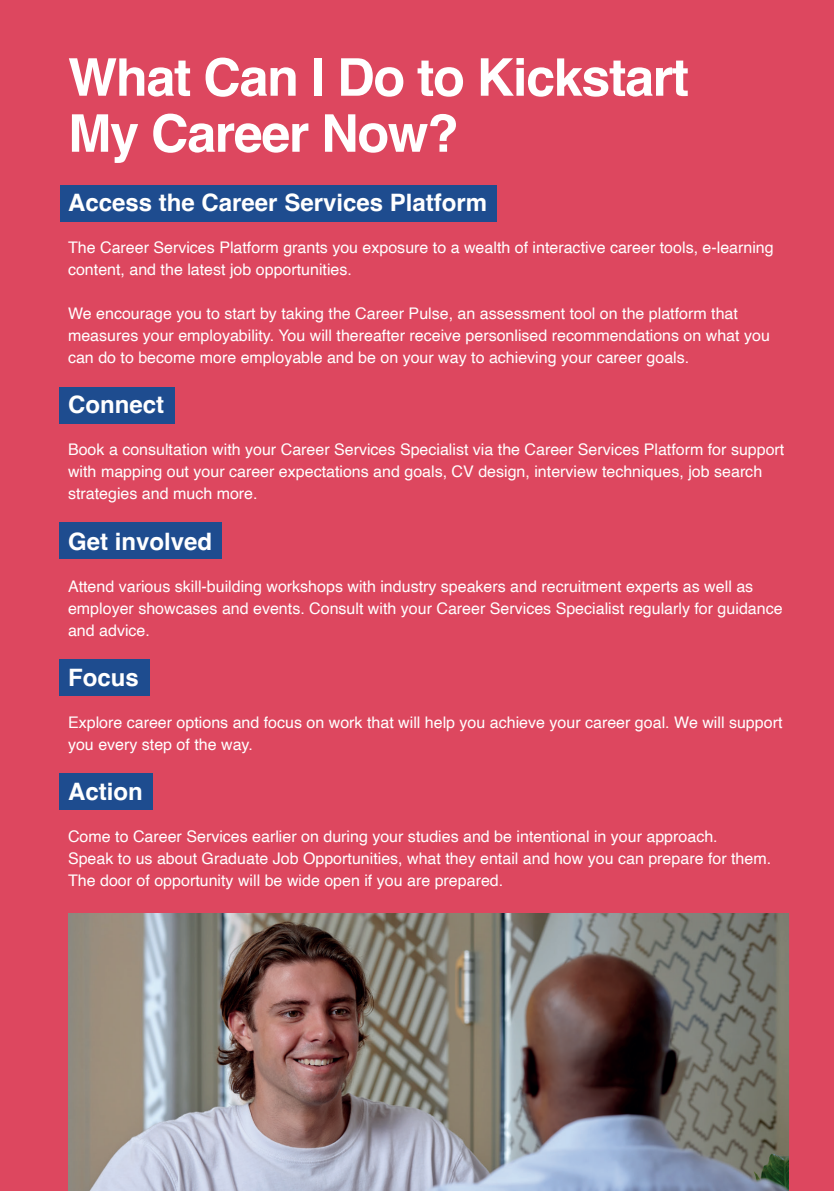
<style>
.page{position:relative;width:834px;height:1191px;background:#fff}
.page>*{position:absolute;margin:0;border:0;box-sizing:border-box;transform-origin:0 0}
.t1{font:700 52px/56px "Helvetica";letter-spacing:-.025em;color:#fff}
.t2{font:700 24px "Helvetica";color:#fff}
.t3{font:16px/22px "Helvetica";color:#fff}
</style>
<div class="page">
<div style="left:0;top:0;width:833px;height:1191px;background:#dd475f"></div>
<div style="left:60px;top:387px;width:115px;height:37px;background:#1e4c8f"></div>
<div style="left:60px;top:185px;width:436px;height:37px;background:#1e4c8f"></div>
<div style="left:60px;top:522px;width:162px;height:37px;background:#1e4c8f"></div>
<div style="left:60px;top:659px;width:90px;height:37px;background:#1e4c8f"></div>
<div style="left:60px;top:772px;width:93px;height:37px;background:#1e4c8f"></div>
<img style="left:68px;top:913px;width:720px;height:278px">
<hr style="left:833px;top:0;width:1px;height:991px;background:#f68b23">
<h1 class="t1" style="left:68px;top:55px;width:622px">What Can I Do to Kickstart<br>My Career Now?</h1>
<h2 class="t2" style="left:68px;top:188px;width:420px">Access the Career Services Platform</h2>
<p class="t3" style="left:68px;top:237px;width:707px">The Career Services Platform grants you exposure to a wealth of interactive career tools, e-learning content, and the latest job opportunities.</p>
<p class="t3" style="left:68px;top:303px;width:703px">We encourage you to start by taking the Career Pulse, an assessment tool on the platform that measures your employability. You will thereafter receive personlised recommendations on what you can do to become more employable and be on your way to achieving your career goals.</p>
<h2 class="t2" style="left:68px;top:390px;width:98px">Connect</h2>
<p class="t3" style="left:68px;top:439px;width:717px">Book a consultation with your Career Services Specialist via the Career Services Platform for support with mapping out your career expectations and goals, CV design, interview techniques, job search strategies and much more.</p>
<h2 class="t2" style="left:68px;top:526px;width:146px">Get involved</h2>
<p class="t3" style="left:68px;top:575px;width:716px">Attend various skill-building workshops with industry speakers and recruitment experts as well as employer showcases and events. Consult with your Career Services Specialist regularly for guidance and advice.</p>
<h2 class="t2" style="left:68px;top:662px;width:72px">Focus</h2>
<p class="t3" style="left:68px;top:711px;width:715px">Explore career options and focus on work that will help you achieve your career goal. We will support you every step of the way.</p>
<h2 class="t2" style="left:68px;top:776px;width:76px">Action</h2>
<p class="t3" style="left:68px;top:825px;width:704px">Come to Career Services earlier on during your studies and be intentional in your approach.<br>Speak to us about Graduate Job Opportunities, what they entail and how you can prepare for them.<br>The door of opportunity will be wide open if you are prepared.</p>
</div>
